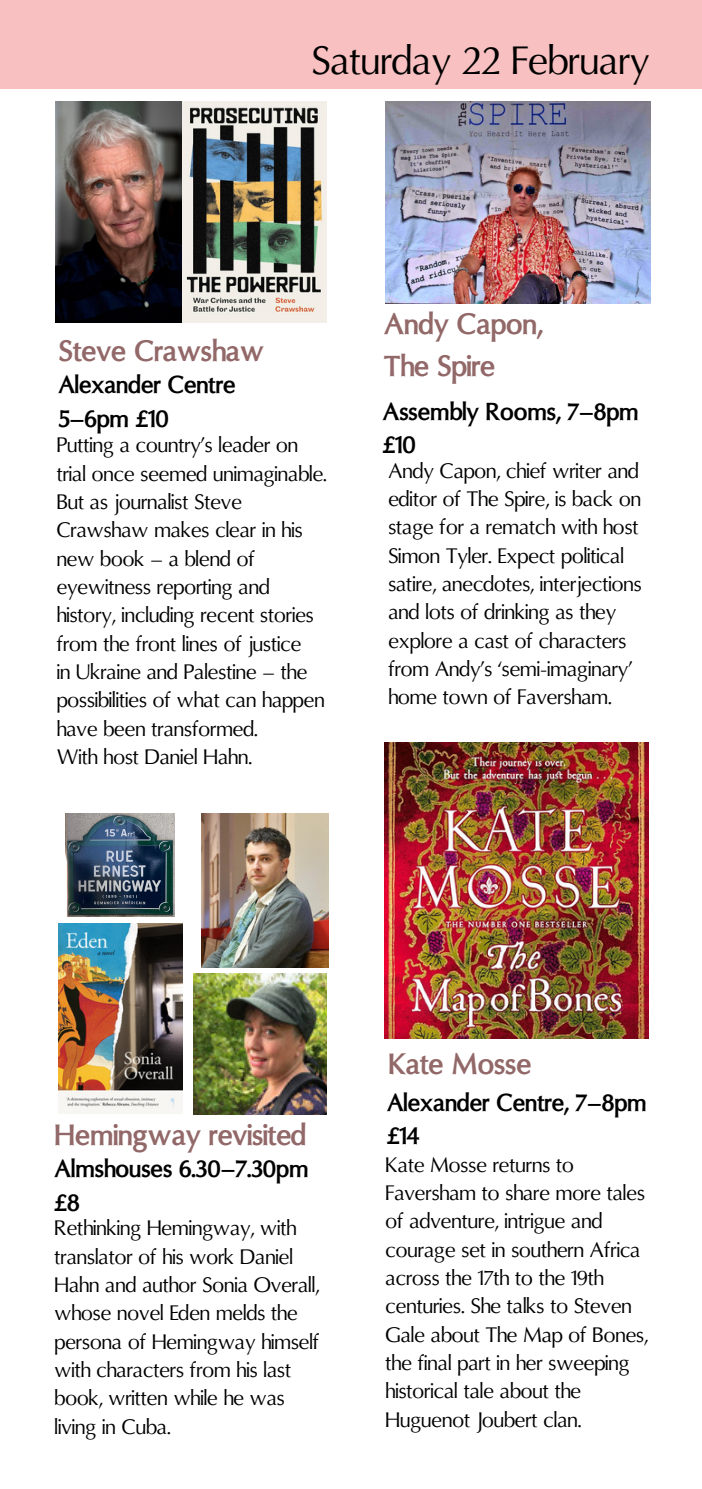
<style>
.page{position:relative;width:702px;height:1489px;background:#fff}
.page>*{position:absolute;margin:0;border:0;box-sizing:border-box;transform-origin:0 0}
.t1{font:40px "Oregon LDO";color:#000}
.t2{font:700 30px/41.2px "Oregon LDO";color:#926868}
.t3{font:700 25px/33.8px "Oregon LDO";color:#000}
.t4{font:21.25px/28.2px "Oregon LDO";color:#000}
</style>
<div class="page">
<div style="left:0;top:0;width:701px;height:89px;background:#f8c0c0"></div>
<img style="left:201px;top:813px;width:128px;height:154px">
<img style="left:193px;top:974px;width:133px;height:140px">
<img style="left:59px;top:924px;width:124px;height:189px">
<img style="left:66px;top:813px;width:109px;height:104px">
<img style="left:56px;top:101px;width:270px;height:221px">
<img style="left:385px;top:101px;width:265px;height:203px">
<img style="left:384px;top:742px;width:264px;height:296px">
<h2 class="t1" style="left:311px;top:44px;width:339px">Saturday 22 February</h2>
<p class="t2" style="left:59px;top:334px;width:206px">Steve Crawshaw</p>
<h3 class="t3" style="left:58px;top:370px;width:178px">Alexander Centre<br>5–6pm £10</h3>
<p class="t4" style="left:57px;top:433px;width:272px">Putting a country’s leader on trial once seemed unimaginable.<br>But as journalist Steve<br>Crawshaw makes clear in his new book – a blend of eyewitness reporting and history, including recent stories from the front lines of justice</p>
<p class="t4" style="left:57px;top:660px;width:269px">in Ukraine and Palestine – the possibilities of what can happen have been transformed.</p>
<h2 class="t4" style="left:57px;top:745px;width:197px">With host Daniel Hahn.</h2>
<h3 class="t2" style="left:384px;top:306px;width:159px">Andy Capon,<br>The Spire</h3>
<p class="t3" style="left:382px;top:397px;width:257px">Assembly Rooms, 7–8pm £10</p>
<p class="t4" style="left:388px;top:458px;width:254px">Andy Capon, chief writer and editor of The Spire, is back on stage for a rematch with host<br>Simon Tyler. Expect political satire, anecdotes, interjections and lots of drinking as they explore a cast of characters from Andy’s ‘semi-imaginary’ home town of Faversham.</p>
<p class="t2" style="left:55px;top:1117px;width:253px">Hemingway revisited</p>
<p class="t3" style="left:55px;top:1154px;width:255px">Almshouses 6.30–7.30pm £8</p>
<p class="t4" style="left:55px;top:1216px;width:266px">Rethinking Hemingway, with translator of his work Daniel<br>Hahn and author Sonia Overall, whose novel Eden melds the persona of Hemingway himself with characters from his last book, written while he was living in Cuba.</p>
<p class="t2" style="left:388px;top:1046px;width:144px">Kate Mosse</p>
<p class="t3" style="left:387px;top:1088px;width:261px">Alexander Centre, 7–8pm £14</p>
<h1 class="t4" style="left:385px;top:1152px;width:263px">Kate Mosse returns to<br>Faversham to share more tales of adventure, intrigue and courage set in southern Africa across the 17th to the 19th centuries. She talks to Steven<br>Gale about The Map of Bones, the final part in her sweeping historical tale about the<br>Huguenot Joubert clan.</h1>
</div>
